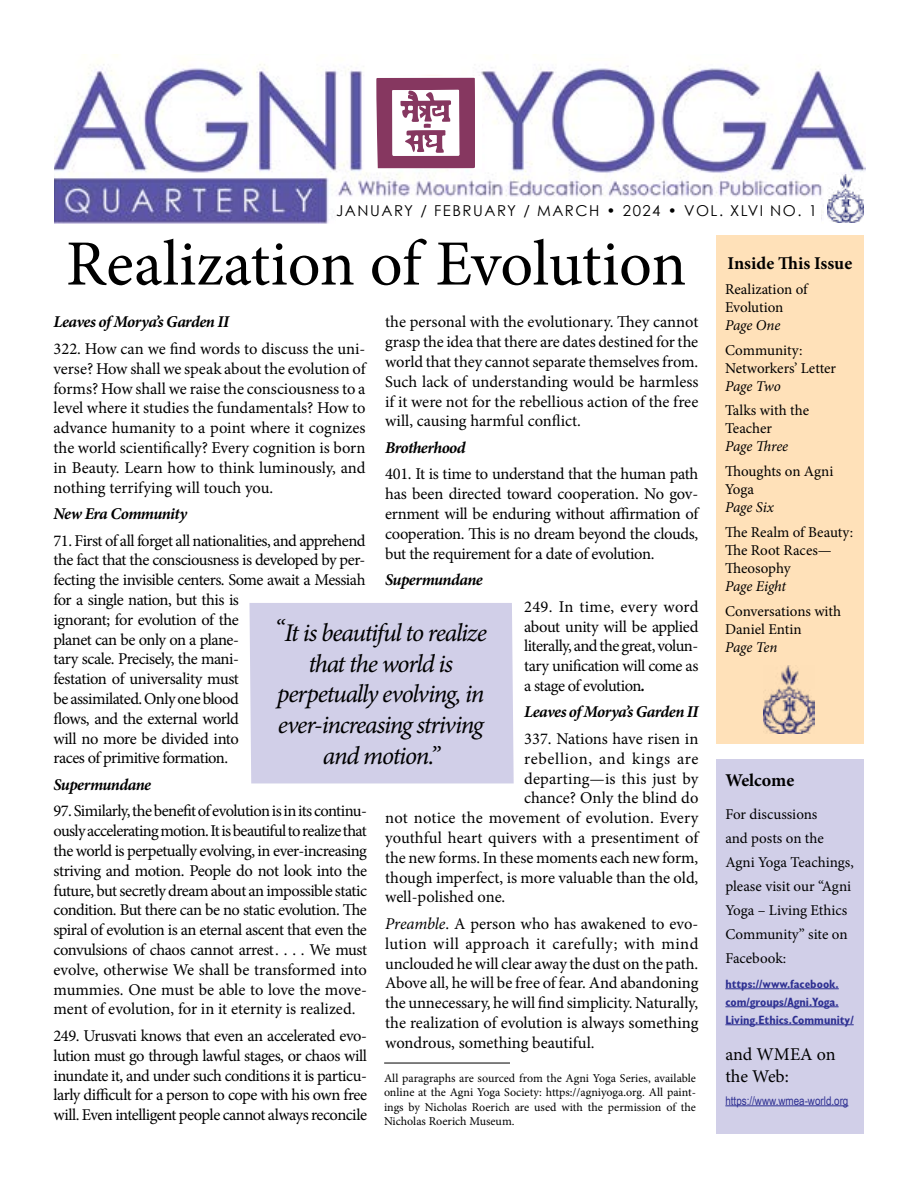
<style>
.page{position:relative;width:918px;height:1188px;background:#fff}
.page>*{position:absolute;margin:0;border:0;box-sizing:border-box;transform-origin:0 0}
.t1{font:64.5px "Minion Pro";color:#000}
.t2{font:italic 25.5px/30.6px "Minion Pro";letter-spacing:-.05em;color:#000;text-align:center}
.t3{font:700 18px "Minion Pro";color:#000}
.t4{font:18px/22.5px "Minion Pro";letter-spacing:-.005em;color:#000}
.t5{font:16.5px/19.8px "Minion Pro";letter-spacing:-.02em;color:#000;text-align:justify}
.t6{font:italic 700 16.5px "Minion Pro";letter-spacing:-.035em;color:#000}
.t7{font:16.5px "Minion Pro";letter-spacing:.01em;color:#000}
.t8{font:16.5px "Minion Pro";color:#000}
.t9{font:16.5px "Minion Pro";letter-spacing:.005em;color:#000}
.t10{font:16.5px "Minion Pro";letter-spacing:.035em;color:#000}
.t11{font:15px/18px "Minion Pro";color:#000}
.t12{font:italic 15px "Minion Pro";letter-spacing:-.015em;color:#000}
.t13{font:15px "Century Gothic";letter-spacing:.1em;color:#000}
.t14{font:12px/14.4px "Minion Pro";color:#000;text-align:justify}
.t15{font:700 condensed 12px/18px "Gill Sans";color:#2e3092}
.t16{font:12px "Arial Narrow";color:#2e3092}
.s1{font-weight:700;font-style:italic}
.s2{font-style:italic}
</style>
<div class="page">
<div style="left:716px;top:236px;width:148px;height:508px;background:#ffe1b9"></div>
<div style="left:716px;top:759px;width:148px;height:375px;background:#d1cfe8"></div>
<hr style="left:725px;top:988px;width:114px;height:1px;background:#2e3092">
<hr style="left:725px;top:1006px;width:114px;height:1px;background:#2e3092">
<hr style="left:725px;top:1024px;width:129px;height:1px;background:#2e3092">
<hr style="left:725px;top:1105px;width:123px;height:1px;background:#2e3092">
<img style="left:54px;top:54px;width:811px;height:170px">
<div style="left:336px;top:205px;width:485px;height:22px;background:#fff"></div>
<div style="left:824px;top:176px;width:44px;height:48px;background:#fff"></div>
<img style="left:764px;top:666px;width:50px;height:67px">
<img style="left:828px;top:174px;width:36px;height:48px">
<div style="left:376px;top:76px;width:106px;height:92px;background:#fff"></div>
<svg style="left:376px;top:78px;width:99px;height:90px"></svg>
<div style="left:249px;top:603px;width:265px;height:180px;background:#d1cfe8"></div>
<hr style="left:384px;top:1063px;width:126px;height:1px;background:#000">
<p class="t13" style="left:336px;top:202px;width:482px">JANUARY / FEBRUARY / MARCH • 2024 • VOL. XLVI NO. 1</p>
<h1 class="t1" style="left:66px;top:221px;width:622px">Realization of Evolution</h1>
<p class="t6" style="left:54px;top:310px;width:177px">Leaves of Morya’s Garden II</p>
<p class="t5" style="left:54px;top:339px;width:314px">322. How can we find words to discuss the uni&shy;verse? How shall we speak about the evolution of forms? How shall we raise the consciousness to a level where it studies the fundamentals? How to advance humanity to a point where it cognizes the world scientifically? Every cognition is born in Beauty. Learn how to think luminously, and nothing terrifying will touch you.</p>
<p class="t6" style="left:54px;top:502px;width:135px">New Era Community</p>
<p class="t5" style="left:54px;top:531px;width:314px;text-align:left">71. First of all forget all nationalities, and apprehend the fact that the consciousness is developed by per&shy;fecting the invisible centers. Some await a Messiah for a single nation, but this is<br>ignorant; for evolution of the<br>planet can be only on a plane-<br>tary scale. Precisely, the mani-<br>festation of universality must<br>be assimilated. Only one blood<br>flows, and the external world<br>will no more be divided into<br>races of primitive formation.</p>
<p class="t6" style="left:54px;top:773px;width:99px">Supermundane</p>
<p class="t5" style="left:54px;top:801px;width:315px">97. Similarly, the benefit of evolution is in its continu&shy;ously accelerating motion. It is beautiful to realize that the world is perpetually evolving, in ever-increasing striving and motion. People do not look into the future, but secretly dream about an impossible static condition. But there can be no static evolution. The spiral of evolution is an eternal ascent that even the convulsions of chaos cannot arrest. . . . We must evolve, otherwise We shall be transformed into mummies. One must be able to love the move&shy;ment of evolution, for in it eternity is realized.</p>
<p class="t5" style="left:54px;top:1026px;width:315px">249. Urusvati knows that even an accelerated evo&shy;lution must go through lawful stages, or chaos will inundate it, and under such conditions it is particu&shy;larly difficult for a person to cope with his own free will. Even intelligent people cannot always reconcile</p>
<p class="t5" style="left:385px;top:312px;width:315px">the personal with the evolutionary. They cannot grasp the idea that there are dates destined for the world that they cannot separate themselves from.<br>Such lack of understanding would be harmless if it were not for the rebellious action of the free will, causing harmful conflict.</p>
<p class="t6" style="left:385px;top:436px;width:82px">Brotherhood</p>
<p class="t5" style="left:385px;top:464px;width:315px">401. It is time to understand that the human path has been directed toward cooperation. No gov&shy;ernment will be enduring without affirmation of cooperation. This is no dream beyond the clouds, but the requirement for a date of evolution.</p>
<p class="t6" style="left:385px;top:568px;width:99px">Supermundane</p>
<p class="t5" style="left:524px;top:597px;width:176px">249. In time, every word about unity will be applied literally, and the great, volun&shy;tary unification will come as a stage of evolution<span class="s1">.</span></p>
<p class="t6" style="left:524px;top:700px;width:176px">Leaves of Morya’s Garden II</p>
<p class="t5" style="left:524px;top:729px;width:176px">337. Nations have risen in</p>
<p class="t10" style="left:524px;top:748px;width:176px">rebellion, and kings are</p>
<p class="t7" style="left:524px;top:767px;width:176px">departing—is this just by</p>
<p class="t5" style="left:524px;top:788px;width:176px">chance? Only the blind do</p>
<p class="t7" style="left:385px;top:807px;width:315px">not notice the movement of evolution. Every</p>
<p class="t9" style="left:385px;top:827px;width:315px">youthful heart quivers with a presentiment of</p>
<p class="t5" style="left:385px;top:848px;width:315px">the new forms. In these moments each new form,</p>
<p class="t8" style="left:385px;top:866px;width:315px">though imperfect, is more valuable than the old,</p>
<p class="t5" style="left:385px;top:887px;width:122px">well-polished one.</p>
<p class="t5" style="left:385px;top:914px;width:315px"><span class="s2">Preamble</span>. A person who has awakened to evo&shy;lution will approach it carefully; with mind unclouded he will clear away the dust on the path.<br>Above all, he will be free of fear. And abandoning the unnecessary, he will find simplicity. Naturally, the realization of evolution is always something wondrous, something beautiful.</p>
<h2 class="t2" style="left:275px;top:618px;width:214px">“It is beautiful to realize that the world is perpetually evolving, in ever-increasing striving and motion.”</h2>
<p class="t14" style="left:384px;top:1071px;width:314px">All paragraphs are sourced from the Agni Yoga Series, available online at the Agni Yoga Society: https://agniyoga.org. All paint&shy;ings by Nicholas Roerich are used with the permission of the Nicholas Roerich Museum.</p>
<p class="t3" style="left:728px;top:251px;width:126px">Inside This Issue</p>
<p class="t11" style="left:725px;top:280px;width:84px">Realization of<br>Evolution</p>
<p class="t12" style="left:725px;top:315px;width:57px">Page One</p>
<p class="t11" style="left:725px;top:341px;width:113px">Community:<br>Networkers’ Letter</p>
<p class="t12" style="left:725px;top:376px;width:57px">Page Two</p>
<p class="t11" style="left:725px;top:402px;width:85px">Talks with the<br>Teacher</p>
<p class="t12" style="left:725px;top:436px;width:65px">Page Three</p>
<p class="t11" style="left:725px;top:462px;width:110px">Thoughts on Agni<br>Yoga</p>
<p class="t12" style="left:725px;top:497px;width:50px">Page Six</p>
<p class="t11" style="left:725px;top:523px;width:130px">The Realm of Beauty:<br>The Root Races—<br>Theosophy</p>
<p class="t12" style="left:725px;top:576px;width:63px">Page Eight</p>
<p class="t11" style="left:725px;top:602px;width:118px">Conversations with<br>Daniel Entin</p>
<p class="t12" style="left:725px;top:637px;width:54px">Page Ten</p>
<p class="t3" style="left:725px;top:767px;width:70px">Welcome</p>
<p class="t11" style="left:725px;top:802px;width:130px;line-height:24px">For discussions<br>and posts on the<br>Agni Yoga Teachings, please visit our “Agni<br>Yoga – Living Ethics<br>Community” site on<br>Facebook:</p>
<p class="t15" style="left:725px;top:974px;width:130px">https://www.facebook. com/groups/Agni.Yoga.<br>Living.Ethics.Community/</p>
<p class="t4" style="left:725px;top:1043px;width:112px">and WMEA on the Web:</p>
<p class="t16" style="left:725px;top:1092px;width:125px">https://www.wmea-world.org</p>
</div>
